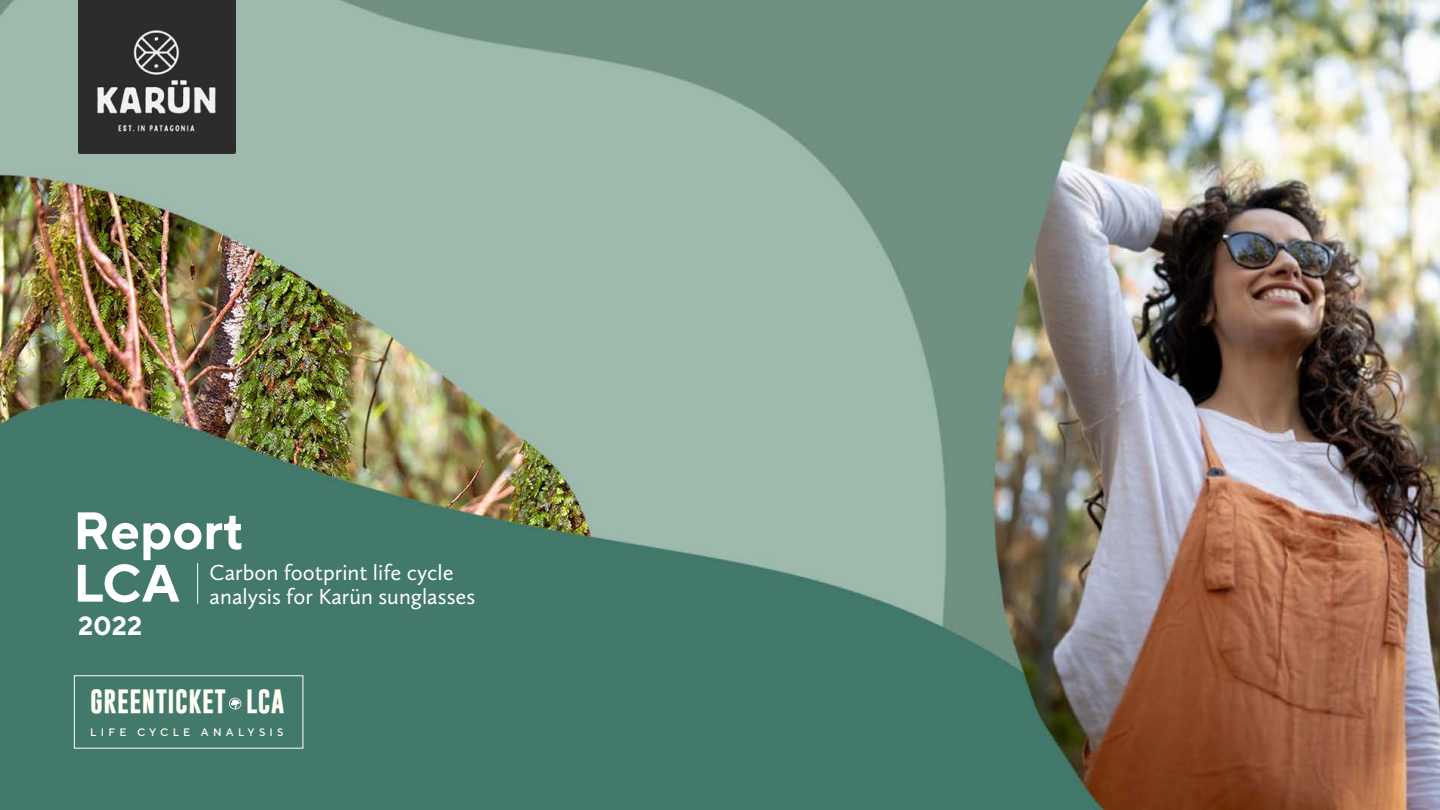
<style>
.page{position:relative;width:1440px;height:810px;background:#fff}
.page>*{position:absolute;margin:0;border:0;box-sizing:border-box;transform-origin:0 0}
.t1{font:700 52.5px/52.5px "TT Norms";color:#fff}
.t2{font:700 26.25px "TT Norms";color:#fff}
.t3{font:700 24.38px "Gobold";letter-spacing:.02em;color:#fffff3}
.t4{font:22.5px/24px "Calluna Sans";color:#fff}
.t5{font:500 10.8px "TT Norms";letter-spacing:.39em;color:#fffff3}
</style>
<div class="page">
<img style="left:0;top:0;width:1440px;height:810px">
<hr style="left:197px;top:563px;width:1px;height:41px;background:#fff">
<img style="left:78px;top:0;width:157px;height:153px">
<svg style="left:229px;top:698px;width:12px;height:12px"></svg>
<div style="left:74px;top:675px;width:229px;height:74px;border:1px solid #fff"></div>
<h1 class="t1" style="left:73px;top:503px;width:173px">Report<br>LCA</h1>
<p class="t2" style="left:78px;top:610px;width:66px">2022</p>
<p class="t4" style="left:210px;top:560px;width:267px">Carbon footprint life cycle analysis for Karün sunglasses</p>
<p class="t3" style="left:90px;top:686px;width:196px">GREENTICKET LCA</p>
<p class="t5" style="left:90px;top:725px;width:195px">LIFE CYCLE ANALYSIS</p>
</div>
